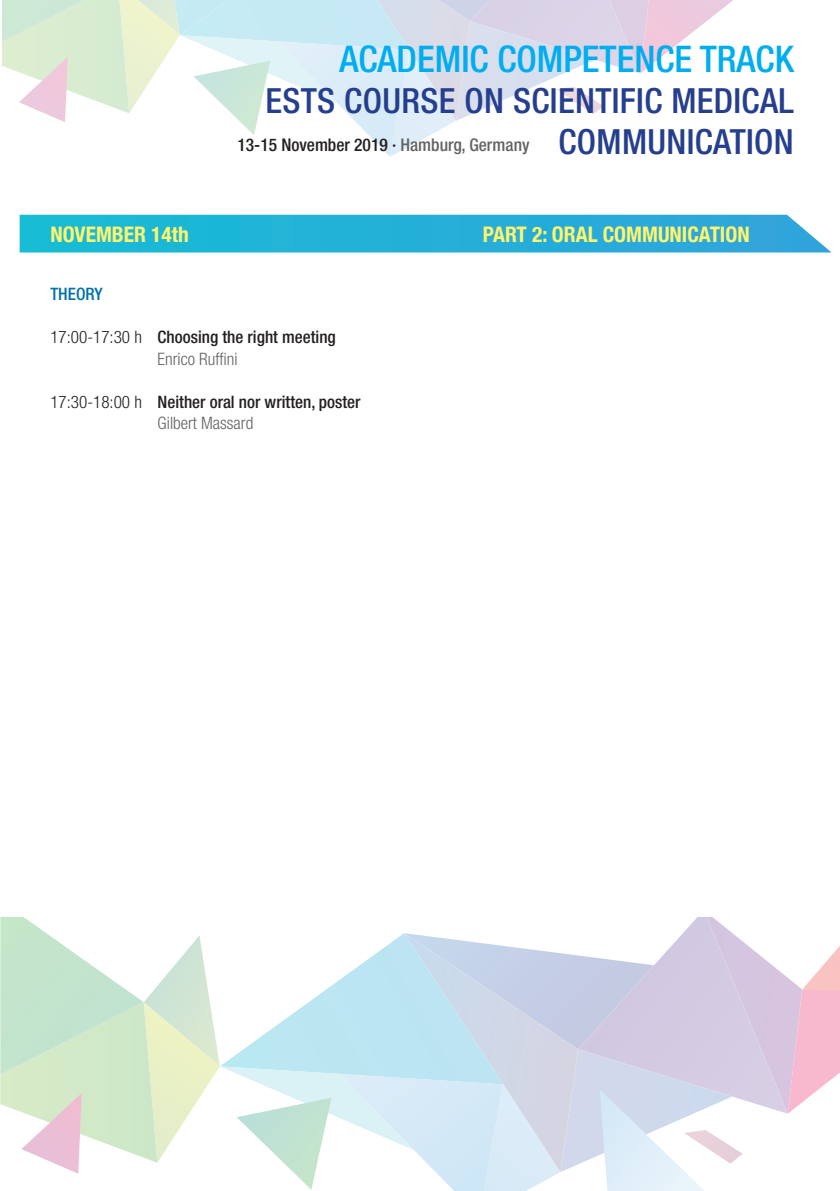
<style>
.page{position:relative;width:840px;height:1191px;background:#fff}
.page>*{position:absolute;margin:0;border:0;box-sizing:border-box;transform-origin:0 0}
.t1{font:500 condensed 36.8px "Helvetica Neue LT Com";color:#00aeef}
.t2{font:500 condensed 34.8px "Helvetica Neue LT Com";letter-spacing:.01em;color:#253f8e}
.t3{font:700 condensed 21.4px "Helvetica Neue";color:#fff46d}
.t4{font:500 condensed 17.4px "Helvetica Neue LT Com";color:#231f20}
.t5{font:500 condensed 17.2px "Helvetica Neue LT Com";color:#231f20}
.t6{font:300 condensed 17.2px "Helvetica Neue LT Com";color:#636366}
.t7{font:500 condensed 17.2px "Helvetica Neue LT Com";color:#0071aa}
.s1{color:#636366}
.s2{font-size:34.8px;color:#253f8e}
.s3{font-weight:300}
</style>
<div class="page">
<svg style="left:2px;top:0;width:731px;height:157px"></svg>
<svg style="left:20px;top:215px;width:811px;height:37px;background:#29b2d8"></svg>
<svg style="left:0;top:917px;width:839px;height:274px"></svg>
<img style="left:683px;top:1130px;width:59px;height:33px">
<h1 class="t1" style="left:339px;top:37px;width:455px">ACADEMIC COMPETENCE TRACK</h1>
<h2 class="t2" style="left:265px;top:80px;width:529px">ESTS COURSE ON SCIENTIFIC MEDICAL</h2>
<p class="t4" style="left:237px;top:134px;width:557px">13-15 November 2019 · <span class="s1">Hamburg, Germany</span> <span class="s2">COMMUNICATION</span></p>
<p class="t3" style="left:50px;top:216px;width:140px">NOVEMBER 14th</p>
<p class="t3" style="left:482px;top:216px;width:268px">PART 2: ORAL COMMUNICATION</p>
<p class="t7" style="left:50px;top:284px;width:54px">THEORY</p>
<p class="t5" style="left:50px;top:327px;width:287px"><span class="s3">17:00-17:30 h</span> Choosing the right meeting</p>
<p class="t6" style="left:157px;top:349px;width:81px">Enrico Ruffini</p>
<p class="t5" style="left:50px;top:391px;width:311px"><span class="s3">17:30-18:00 h</span> Neither oral nor written, poster</p>
<p class="t6" style="left:157px;top:413px;width:97px">Gilbert Massard</p>
</div>
